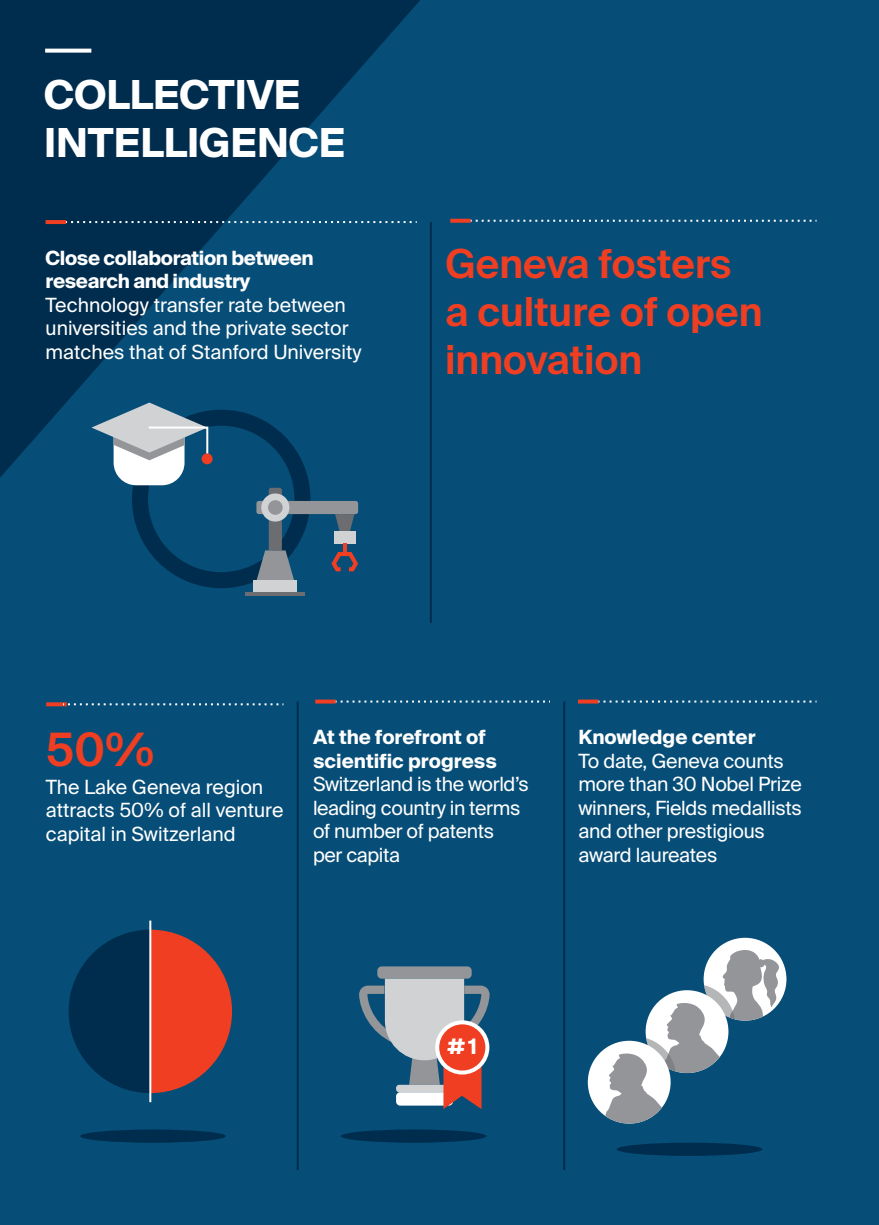
<style>
.page{position:relative;width:879px;height:1225px;background:#064d77}
.page>*{position:absolute;margin:0;border:0;box-sizing:border-box;transform-origin:0 0}
.t1{font:600 46px "Suisse Intl";color:#ef3e22}
.t2{font:600 40px/48px "Suisse Intl";color:#ef3e22}
.t3{font:700 40px/48px "Suisse Intl";color:#fff}
.t4{font:700 21.4px "Suisse Intl";color:#fff}
.t5{font:19.6px/23.6px "Suisse Intl";letter-spacing:-.015em;color:#fff}
.s1{font-weight:700}
</style>
<div class="page">
<svg style="left:0;top:0;width:420px;height:478px;fill:#002d4e"></svg>
<div style="left:703px;top:937px;width:83px;height:83px;background:#fff;border-radius:50%"></div>
<svg style="left:45px;top:49px;width:46px;height:4px"></svg>
<svg style="left:578px;top:699px;width:20px;height:4px"></svg>
<svg style="left:598px;top:700px;width:218px;height:2px"></svg>
<svg style="left:46px;top:220px;width:20px;height:4px"></svg>
<svg style="left:66px;top:221px;width:351px;height:2px"></svg>
<svg style="left:450px;top:219px;width:21px;height:4px"></svg>
<svg style="left:471px;top:220px;width:345px;height:2px"></svg>
<svg style="left:46px;top:702px;width:21px;height:4px"></svg>
<svg style="left:63px;top:703px;width:220px;height:2px"></svg>
<svg style="left:69px;top:929px;width:163px;height:164px"></svg>
<svg style="left:315px;top:699px;width:21px;height:4px"></svg>
<svg style="left:336px;top:700px;width:214px;height:2px"></svg>
<div style="left:341px;top:1129px;width:145px;height:13px;background:#002d4e;border-radius:50%"></div>
<div style="left:617px;top:1142px;width:145px;height:13px;background:#002d4e;border-radius:50%"></div>
<div style="left:80px;top:1129px;width:146px;height:13px;background:#002d4e;border-radius:50%"></div>
<div style="left:132px;top:410px;width:178px;height:178px;border:16px solid #002d4e;border-radius:50%"></div>
<svg style="left:91px;top:402px;width:118px;height:83px"></svg>
<div style="left:202px;top:453px;width:11px;height:11px;background:#ef3e22;border-radius:50%"></div>
<hr style="left:563px;top:701px;width:2px;height:469px;background:#002d4e">
<hr style="left:297px;top:701px;width:2px;height:469px;background:#002d4e">
<hr style="left:430px;top:222px;width:2px;height:401px;background:#002d4e">
<hr style="left:149px;top:920px;width:2px;height:182px;background:#fff">
<div style="left:377px;top:966px;width:95px;height:12px;background:#939598;border-radius:4px"></div>
<svg style="left:359px;top:978px;width:131px;height:131px"></svg>
<div style="left:588px;top:1040px;width:82px;height:83px;background:#fff;border-radius:50%"></div>
<svg style="left:603px;top:950px;width:179px;height:173px"></svg>
<div style="left:256px;top:501px;width:102px;height:13px;background:#939598;border-radius:2px"></div>
<svg style="left:256px;top:488px;width:38px;height:92px"></svg>
<svg style="left:335px;top:514px;width:19px;height:17px"></svg>
<div style="left:254px;top:580px;width:43px;height:12px;background:#d1d2d4"></div>
<hr style="left:245px;top:592px;width:60px;height:4px;background:#6c6d70">
<div style="left:334px;top:531px;width:21px;height:12px;background:#d1d2d4"></div>
<svg style="left:331px;top:543px;width:27px;height:28px"></svg>
<div style="left:261px;top:493px;width:28px;height:28px;background:#d1d2d4;border-radius:50%"></div>
<div style="left:268px;top:500px;width:15px;height:15px;background:#939598;border-radius:50%"></div>
<p class="t3" style="left:44px;top:71px;width:303px">COLLECTIVE<br>INTELLIGENCE</p>
<p class="t5" style="left:46px;top:246px;width:317px"><span class="s1">Close collaboration between research and industry<br></span>Technology transfer rate between universities and the private sector matches that of Stanford University</p>
<p class="t2" style="left:445px;top:240px;width:319px">Geneva fosters a culture of open innovation</p>
<p class="t1" style="left:46px;top:723px;width:110px">50%</p>
<p class="t5" style="left:46px;top:775px;width:239px">The Lake Geneva region attracts 50% of all venture capital in Switzerland</p>
<p class="t5" style="left:313px;top:725px;width:217px"><span class="s1">At the forefront of scientific progress<br></span>Switzerland is the world’s leading country in terms of number of patents<br>per capita</p>
<p class="t5" style="left:578px;top:725px;width:225px"><span class="s1">Knowledge center<br></span>To date, Geneva counts more than 30 Nobel Prize winners, Fields medallists and other prestigious award laureates</p>
<p class="t4" style="left:447px;top:1034px;width:31px">#1</p>
</div>
